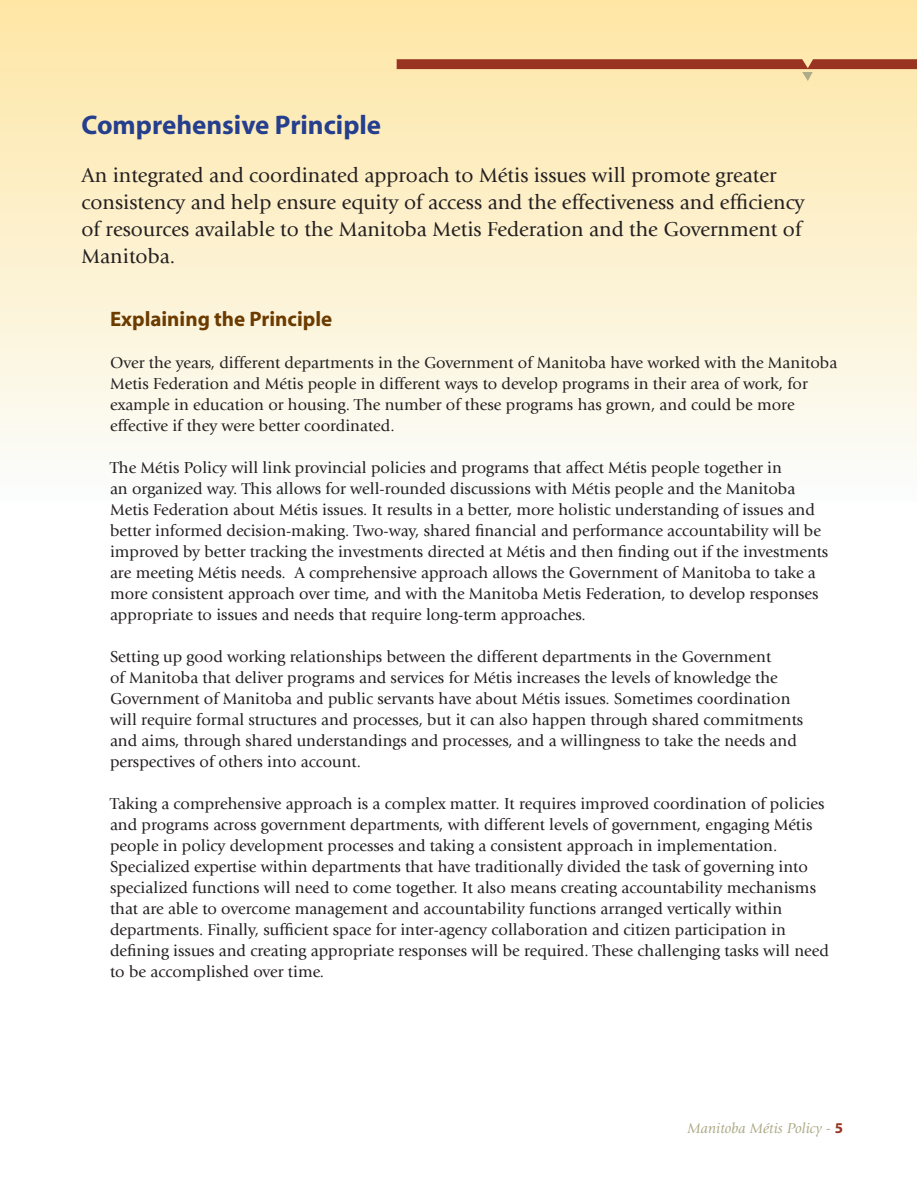
<style>
.page{position:relative;width:917px;height:1187px;background:#fff}
.page>*{position:absolute;margin:0;border:0;box-sizing:border-box;transform-origin:0 0}
.t1{font:700 27px "Myriad";color:#253f8e}
.t2{font:21px/27px "Giovanni";color:#231f20}
.t3{font:700 21px "Myriad";color:#6b3b00}
.t4{font:16.5px/21px "Giovanni";color:#231f20}
.t5{font:italic 15px "Giovanni";color:#aeab88}
.s1{font-family:"Myriad";font-weight:700;font-style:normal;color:#993422}
</style>
<div class="page">
<svg style="left:0;top:1px;width:1px;height:450px"></svg>
<div style="left:1px;top:0;width:916px;height:501px;background:linear-gradient(to bottom,#fee6a4,#fbfdfd)"></div>
<svg style="left:397px;top:59px;width:520px;height:22px;background:#d09871"></svg>
<h1 class="t1" style="left:82px;top:111px;width:301px">Comprehensive Principle</h1>
<p class="t2" style="left:82px;top:162px;width:724px">An integrated and coordinated approach to Métis issues will promote greater consistency and help ensure equity of access and the effectiveness and efficiency of resources available to the Manitoba Metis Federation and the Government of Manitoba.</p>
<p class="t3" style="left:110px;top:308px;width:224px">Explaining the Principle</p>
<p class="t4" style="left:110px;top:352px;width:728px">Over the years, different departments in the Government of Manitoba have worked with the Manitoba Metis Federation and Métis people in different ways to develop programs in their area of work, for example in education or housing. The number of these programs has grown, and could be more effective if they were better coordinated.</p>
<p class="t4" style="left:110px;top:457px;width:720px">The Métis Policy will link provincial policies and programs that affect Métis people together in<br>an organized way. This allows for well-rounded discussions with Métis people and the Manitoba Metis Federation about Métis issues. It results in a better, more holistic understanding of issues and better informed decision-making. Two-way, shared financial and performance accountability will be improved by better tracking the investments directed at Métis and then finding out if the investments are meeting Métis needs. A comprehensive approach allows the Government of Manitoba to take a more consistent approach over time, and with the Manitoba Metis Federation, to develop responses appropriate to issues and needs that require long-term approaches.</p>
<p class="t4" style="left:110px;top:646px;width:694px">Setting up good working relationships between the different departments in the Government<br>of Manitoba that deliver programs and services for Métis increases the levels of knowledge the Government of Manitoba and public servants have about Métis issues. Sometimes coordination will require formal structures and processes, but it can also happen through shared commitments and aims, through shared understandings and processes, and a willingness to take the needs and perspectives of others into account.</p>
<p class="t4" style="left:110px;top:793px;width:720px">Taking a comprehensive approach is a complex matter. It requires improved coordination of policies and programs across government departments, with different levels of government, engaging Métis people in policy development processes and taking a consistent approach in implementation.<br>Specialized expertise within departments that have traditionally divided the task of governing into specialized functions will need to come together. It also means creating accountability mechanisms that are able to overcome management and accountability functions arranged vertically within departments. Finally, sufficient space for inter-agency collaboration and citizen participation in defining issues and creating appropriate responses will be required. These challenging tasks will need to be accomplished over time.</p>
<p class="t5" style="left:687px;top:1119px;width:157px">Manitoba Métis Policy - <span class="s1">5</span></p>
</div>
